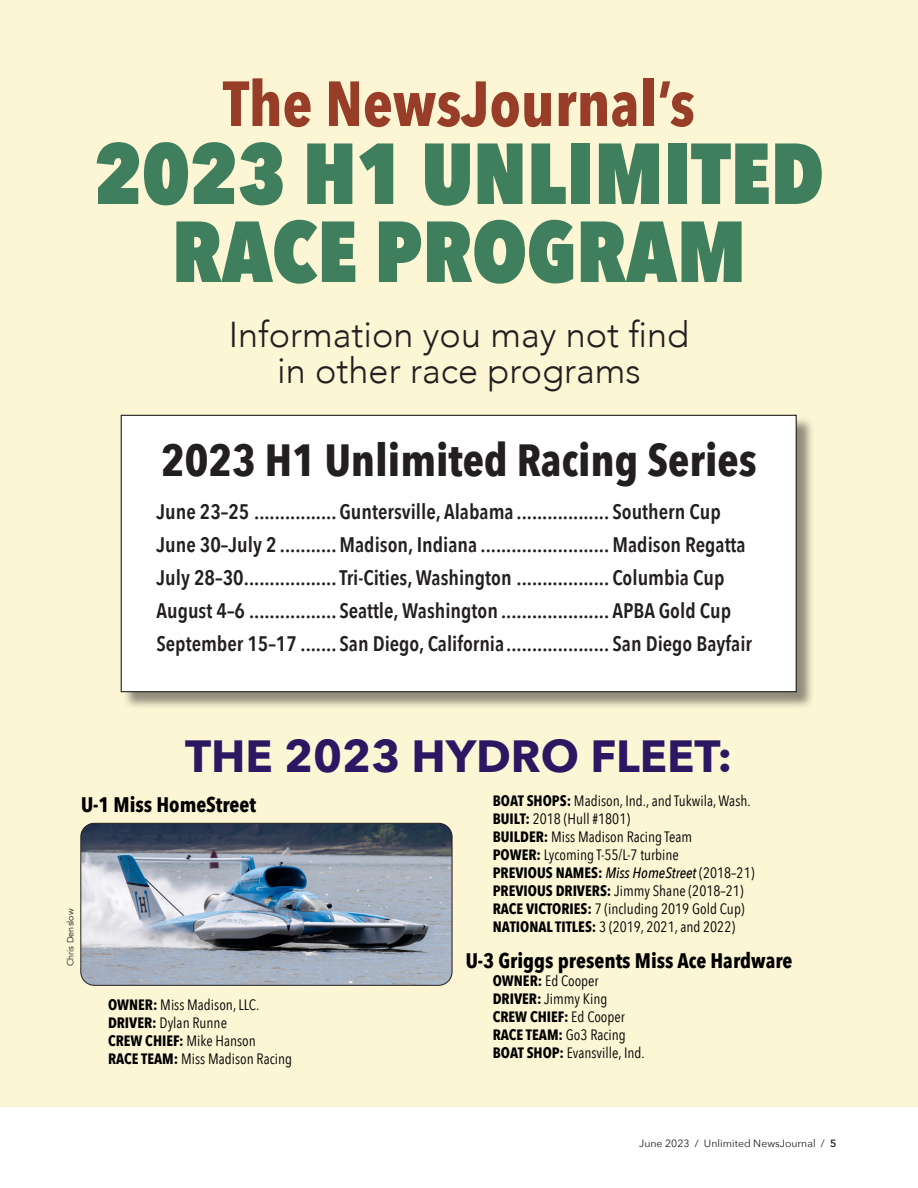
<style>
.page{position:relative;width:918px;height:1188px;background:#fff}
.page>*{position:absolute;margin:0;border:0;box-sizing:border-box;transform-origin:0 0}
.t1{font:800 85.5px "Avenir Next Condensed";color:#3f7f5e}
.t2{font:700 63px "Avenir Next Condensed";color:#983d28}
.t3{font:700 45px "Avenir Next Condensed";color:#231f20}
.t4{font:700 45px "Avenir Next";color:#2b1762}
.t5{font:300 36px/36px "Avenir";color:#231f20;text-align:center}
.t6{font:600 21px "Avenir Next Condensed";color:#231f20}
.t7{font:700 21px "Avenir Next Condensed";color:#000}
.t8{font:15px "Avenir Next Condensed";color:#000}
.t9{font:700 15px "Avenir Next Condensed";color:#000}
.t10{font:10.5px "Avenir Next";color:#231f20}
.t11{font:9px "Avenir";color:#231f20}
.s1{font-weight:700}
.s2{font-weight:400}
.s3{font-weight:500;font-style:italic}
.s4{font-weight:600}
</style>
<div class="page">
<div style="left:0;top:0;width:918px;height:1107px;background:#fcf6d5"></div>
<div style="left:122px;top:416px;width:692px;height:294px;background:#231f20;opacity:.5"></div>
<div style="left:121px;top:415px;width:675px;height:277px;background:#fff"></div>
<div style="left:121px;top:415px;width:676px;height:277px;border:1px solid #231f20"></div>
<img style="left:81px;top:823px;width:371px;height:162px">
<div style="left:81px;top:823px;width:371px;height:163px;border:1px solid #231f20;border-radius:14px"></div>
<p class="t2" style="left:223px;top:65px;width:474px">The NewsJournal’s</p>
<p class="t1" style="left:94px;top:121px;width:731px">2023 H1 UNLIMITED</p>
<p class="t1" style="left:172px;top:199px;width:576px">RACE PROGRAM</p>
<p class="t5" style="left:229px;top:317px;width:462px">Information you may not find in other race programs</p>
<p class="t3" style="left:161px;top:433px;width:597px">2023 H1 Unlimited Racing Series</p>
<p class="t6" style="left:156px;top:494px;width:566px">June 23–25 ................ Guntersville, Alabama .................. Southern Cup</p>
<p class="t6" style="left:156px;top:527px;width:591px">June 30–July 2 ...........Madison, Indiana ......................... Madison Regatta</p>
<p class="t6" style="left:156px;top:560px;width:570px">July 28–30..................Tri-Cities, Washington .................. Columbia Cup</p>
<p class="t6" style="left:156px;top:593px;width:576px">August 4–6 ................. Seattle, Washington ..................... APBA Gold Cup</p>
<p class="t6" style="left:156px;top:626px;width:597px">September 15–17 ....... San Diego, California.................... San Diego Bayfair</p>
<p class="t4" style="left:185px;top:717px;width:549px">THE 2023 HYDRO FLEET:</p>
<p class="t7" style="left:81px;top:791px;width:177px">U-1 Miss HomeStreet</p>
<p class="t11" style="left:65px;top:966px;width:59px;rotate:-90deg">Chris Denslow</p>
<p class="t8" style="left:108px;top:991px;width:153px"><span class="s1">OWNER:</span> Miss Madison, LLC.</p>
<p class="t8" style="left:108px;top:1009px;width:121px"><span class="s1">DRIVER:</span> Dylan Runne</p>
<p class="t9" style="left:108px;top:1031px;width:149px">CREW CHIEF: <span class="s2">Mike Hanson</span></p>
<p class="t8" style="left:108px;top:1045px;width:186px"><span class="s1">RACE TEAM:</span> Miss Madison Racing</p>
<p class="t8" style="left:493px;top:787px;width:259px"><span class="s1">BOAT SHOPS:</span> Madison, Ind., and Tukwila, Wash.</p>
<p class="t8" style="left:493px;top:805px;width:139px"><span class="s1">BUILT:</span> 2018 (Hull #1801)</p>
<p class="t8" style="left:493px;top:823px;width:201px"><span class="s1">BUILDER:</span> Miss Madison Racing Team</p>
<p class="t8" style="left:493px;top:841px;width:188px"><span class="s1">POWER:</span> Lycoming T-55/L-7 turbine</p>
<p class="t9" style="left:493px;top:863px;width:263px">PREVIOUS NAMES: <span class="s3">Miss HomeStreet</span> <span class="s2">(2018–21)</span></p>
<p class="t8" style="left:493px;top:877px;width:252px"><span class="s1">PREVIOUS DRIVERS:</span> Jimmy Shane (2018–21)</p>
<p class="t8" style="left:493px;top:895px;width:253px"><span class="s1">RACE VICTORIES:</span> 7 (including 2019 Gold Cup)</p>
<p class="t8" style="left:493px;top:913px;width:244px"><span class="s1">NATIONAL TITLES:</span> 3 (2019, 2021, and 2022)</p>
<p class="t7" style="left:466px;top:947px;width:328px">U-3 Griggs presents Miss Ace Hardware</p>
<p class="t8" style="left:493px;top:967px;width:108px"><span class="s1">OWNER:</span> Ed Cooper</p>
<p class="t8" style="left:493px;top:985px;width:116px"><span class="s1">DRIVER:</span> Jimmy King</p>
<p class="t9" style="left:493px;top:1007px;width:134px">CREW CHIEF: <span class="s2">Ed Cooper</span></p>
<p class="t9" style="left:493px;top:1025px;width:135px">RACE TEAM: <span class="s2">Go3 Racing</span></p>
<p class="t8" style="left:493px;top:1039px;width:154px"><span class="s1">BOAT SHOP:</span> Evansville, Ind.</p>
<p class="t10" style="left:639px;top:1134px;width:199px">June 2023 / Unlimited NewsJournal / <span class="s4">5</span></p>
</div>
